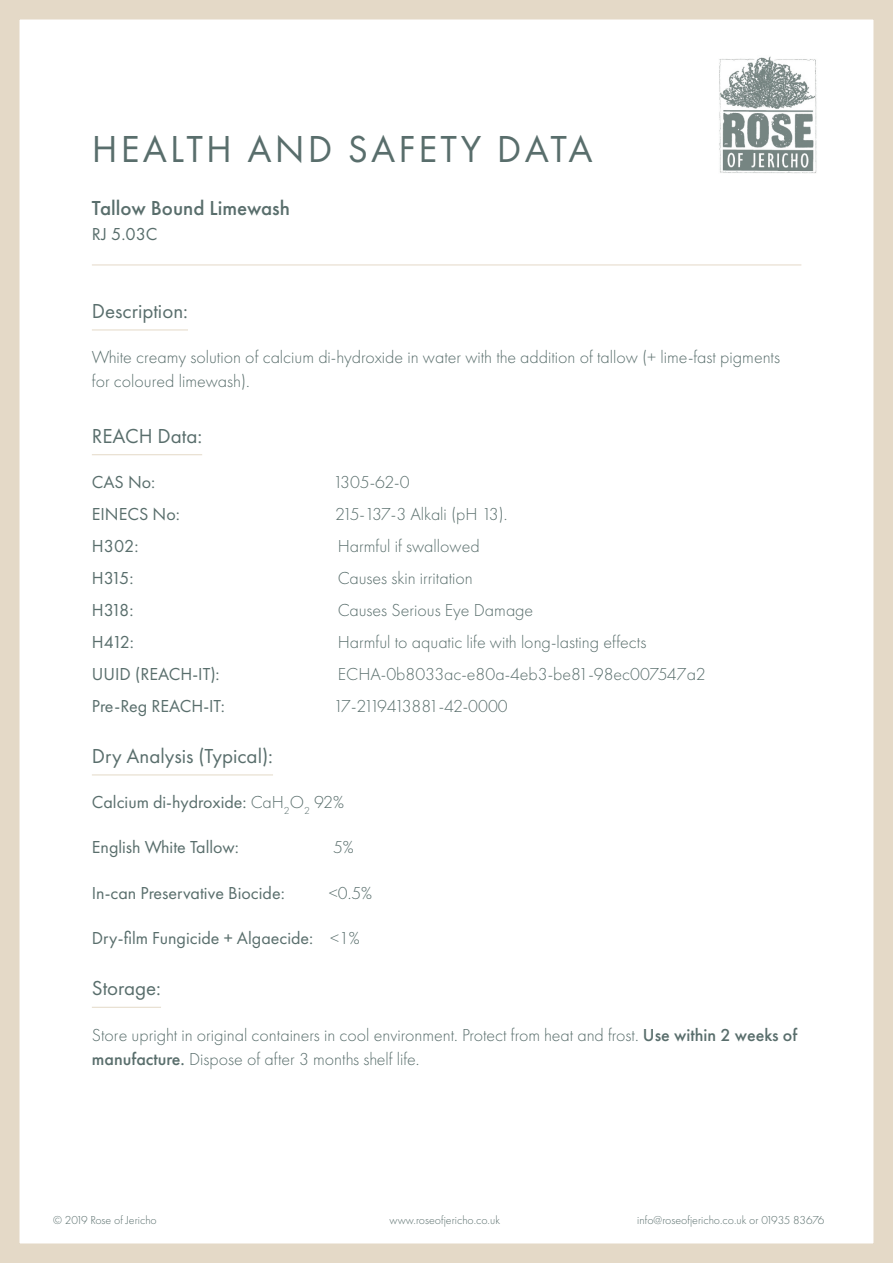
<style>
.page{position:relative;width:893px;height:1263px;background:#fff}
.page>*{position:absolute;margin:0;border:0;box-sizing:border-box;transform-origin:0 0}
.t1{font:39px "Futura PT";letter-spacing:.08em;color:#596e6c}
.t2{font:21px "Futura PT";color:#596e6c}
.t3{font:500 21px "Futura PT";color:#596e6c}
.t4{font:300 18px/24px "Futura PT";color:#596e6c}
.t5{font:18px "Futura PT";color:#596e6c}
.t6{font:300 18px "Futura PT";letter-spacing:-.02em;color:#596e6c}
.t7{font:300 18px "Futura PT";letter-spacing:-.09em;color:#596e6c}
.t8{font:300 12px "Futura PT";color:#596e6c}
.s1{font-weight:300}
.s2{font-weight:500}
</style>
<div class="page">
<div style="left:0;top:0;width:893px;height:1263px;border:20px solid #e4d9c7"></div>
<hr style="left:92px;top:330px;width:96px;height:1px;background:#e4d9c7">
<hr style="left:92px;top:454px;width:110px;height:1px;background:#e4d9c7">
<hr style="left:92px;top:774px;width:181px;height:1px;background:#e4d9c7">
<hr style="left:92px;top:1007px;width:69px;height:1px;background:#e4d9c7">
<hr style="left:92px;top:265px;width:709px;height:1px;background:#e4d9c7">
<img style="left:719px;top:56px;width:98px;height:118px">
<p class="t1" style="left:92px;top:126px;width:502px">HEALTH AND SAFETY DATA</p>
<p class="t3" style="left:92px;top:195px;width:200px">Tallow Bound Limewash</p>
<p class="t5" style="left:92px;top:223px;width:67px">RJ 5.03C</p>
<p class="t2" style="left:92px;top:298px;width:98px">Description:</p>
<p class="t4" style="left:92px;top:345px;width:690px">White creamy solution of calcium di-hydroxide in water with the addition of tallow (+ lime-fast pigments for coloured limewash).</p>
<p class="t2" style="left:92px;top:423px;width:112px">REACH Data:</p>
<p class="t5" style="left:92px;top:471px;width:65px">CAS No:</p>
<p class="t4" style="left:333px;top:470px;width:78px">1305-62-0</p>
<p class="t5" style="left:92px;top:503px;width:90px">EINECS No:</p>
<p class="t6" style="left:335px;top:504px;width:174px">215-137-3 Alkali (pH 13).</p>
<p class="t5" style="left:92px;top:535px;width:48px">H302:</p>
<p class="t4" style="left:338px;top:534px;width:143px">Harmful if swallowed</p>
<p class="t5" style="left:92px;top:567px;width:43px">H315:</p>
<p class="t4" style="left:338px;top:566px;width:137px">Causes skin irritation</p>
<p class="t5" style="left:92px;top:599px;width:43px">H318:</p>
<p class="t4" style="left:338px;top:598px;width:197px">Causes Serious Eye Damage</p>
<p class="t5" style="left:92px;top:631px;width:44px">H412:</p>
<p class="t4" style="left:338px;top:630px;width:310px">Harmful to aquatic life with long-lasting effects</p>
<p class="t5" style="left:92px;top:663px;width:129px">UUID (REACH-IT):</p>
<p class="t4" style="left:338px;top:662px;width:370px">ECHA-0b8033ac-e80a-4eb3-be81-98ec007547a2</p>
<p class="t5" style="left:92px;top:695px;width:134px">Pre-Reg REACH-IT:</p>
<p class="t7" style="left:334px;top:695px;width:176px">17-2119413881-42-0000</p>
<p class="t2" style="left:92px;top:743px;width:183px">Dry Analysis (Typical):</p>
<p class="t5" style="left:92px;top:791px;width:254px">Calcium di-hydroxide: <span class="s1">CaH</span><sub>2</sub><span class="s1">O</span><sub>2</sub> <span class="s1">92%</span></p>
<p class="t5" style="left:92px;top:837px;width:149px">English White Tallow:</p>
<p class="t4" style="left:333px;top:836px;width:22px">5%</p>
<p class="t5" style="left:92px;top:882px;width:194px">In-can Preservative Biocide:</p>
<p class="t4" style="left:329px;top:881px;width:45px">&lt;0.5%</p>
<p class="t5" style="left:92px;top:927px;width:270px">Dry-film Fungicide + Algaecide: <span class="s1">&lt;1%</span></p>
<p class="t2" style="left:92px;top:976px;width:71px">Storage:</p>
<p class="t4" style="left:92px;top:1023px;width:707px">Store upright in original containers in cool environment. Protect from heat and frost. <span class="s2">Use within 2 weeks of manufacture.</span> Dispose of after 3 months shelf life.</p>
<p class="t8" style="left:53px;top:1213px;width:105px">© 2019 Rose of Jericho</p>
<p class="t8" style="left:390px;top:1213px;width:112px">www.roseofjericho.co.uk</p>
<p class="t8" style="left:637px;top:1213px;width:189px">info@roseofjericho.co.uk or 01935 83676</p>
</div>
